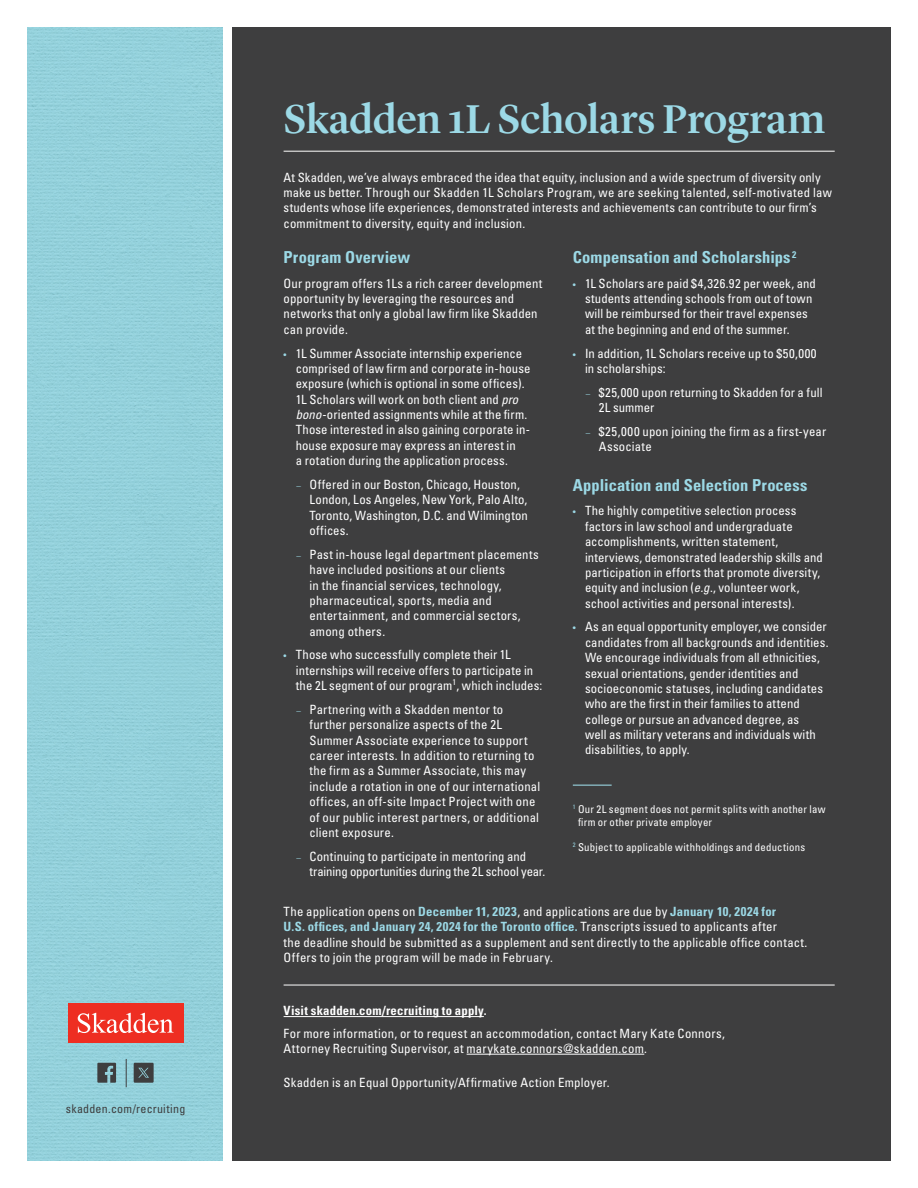
<style>
.page{position:relative;width:918px;height:1188px;background:#fff}
.page>*{position:absolute;margin:0;border:0;box-sizing:border-box;transform-origin:0 0}
.Title_0201{font:500 41.7px "Lyon Display";letter-spacing:-.01em;color:#9cd9e6}
.Blue_headers_0201{font:700 condensed 16.5px "Univers LT Std";letter-spacing:.005em;color:#9cd9e6}
.Main_Body_0201{font:condensed 12.75px/15.3px "Univers LT Std";letter-spacing:.01em;color:#fff}
.Main_Body_one_col_0201{font:condensed 12.75px/15.3px "Univers LT Std";letter-spacing:.015em;color:#fff}
.Main_Body_2_col_0201{font:condensed 12.75px/15.3px "Univers LT Std";letter-spacing:.01em;color:#fff}
.line_above_0201{font:700 condensed 12.75px "Univers LT Std";letter-spacing:.015em;color:#fff}
.soc_0201{font:condensed 12px "Univers LT Std";letter-spacing:.02em;color:#3e3e3f}
.Title{font:condensed 10.8px/13.5px "Univers LT Std";letter-spacing:.02em;color:#fff}
.s1{font-size:9px;color:#9cd9e6}
.s2{font-style:italic}
.s3{font-weight:700;color:#9cd9e6}
</style>
<div class="page">
<div style="left:227px;top:27px;width:664px;height:1134px;background:#3e3e3f"></div>
<hr style="left:284px;top:151px;width:551px;height:1px;background:#fff">
<hr style="left:573px;top:785px;width:39px;height:1px;background:#9cd9e6">
<hr style="left:284px;top:985px;width:551px;height:1px;background:#fff">
<hr style="left:284px;top:1016px;width:200px;height:1px;background:#fff">
<hr style="left:467px;top:1054px;width:177px;height:1px;background:#fff">
<img style="left:27px;top:27px;width:196px;height:1134px">
<div style="left:223px;top:21px;width:9px;height:1141px;background:#fff"></div>
<div style="left:68px;top:1003px;width:115px;height:39px;background:#ee2e22"></div>
<svg style="left:78px;top:1013px;width:96px;height:20px"></svg>
<svg style="left:126px;top:1059px;width:1px;height:28px"></svg>
<svg style="left:97px;top:1063px;width:19px;height:20px"></svg>
<svg style="left:134px;top:1063px;width:20px;height:20px"></svg>
<p class="soc_0201" style="left:66px;top:1101px;width:121px">skadden.com/recruiting</p>
<p class="Title_0201" style="left:284px;top:88px;width:543px">Skadden 1L Scholars Program</p>
<p class="Main_Body_0201" style="left:284px;top:169px;width:550px">At Skadden, we’ve always embraced the idea that equity, inclusion and a wide spectrum of diversity only make us better. Through our Skadden 1L Scholars Program, we are seeking talented, self-motivated law students whose life experiences, demonstrated interests and achievements can contribute to our firm’s commitment to diversity, equity and inclusion.</p>
<p class="Blue_headers_0201" style="left:284px;top:247px;width:128px">Program Overview</p>
<p class="Main_Body_2_col_0201" style="left:284px;top:275px;width:260px">Our program offers 1Ls a rich career development opportunity by leveraging the resources and networks that only a global law firm like Skadden can provide.</p>
<p class="Main_Body_0201" style="left:296px;top:345px;width:236px;text-indent:-12px"><span class="s1">•</span> 1L Summer Associate internship experience comprised of law firm and corporate in-house exposure (which is optional in some offices).<br>1L Scholars will work on both client and <span class="s2">pro bono</span>-oriented assignments while at the firm.<br>Those interested in also gaining corporate in&shy;house exposure may express an interest in<br>a rotation during the application process.</p>
<p class="Main_Body_0201" style="left:309px;top:477px;width:220px;text-indent:-13px"><span class="s1">–</span> Offered in our Boston, Chicago, Houston, London, Los Angeles, New York, Palo Alto, Toronto, Washington, D.C. and Wilmington offices.</p>
<p class="Main_Body_0201" style="left:309px;top:547px;width:231px;text-indent:-13px"><span class="s1">–</span> Past in-house legal department placements have included positions at our clients<br>in the financial services, technology, pharmaceutical, sports, media and entertainment, and commercial sectors, among others.</p>
<p class="Main_Body_0201" style="left:296px;top:647px;width:248px;text-indent:-12px"><span class="s1">•</span> Those who successfully complete their 1L internships will receive offers to participate in the 2L segment of our program<sup>1</sup>, which includes:</p>
<p class="Main_Body_0201" style="left:309px;top:702px;width:232px;text-indent:-13px"><span class="s1">–</span> Partnering with a Skadden mentor to further personalize aspects of the 2L Summer Associate experience to support career interests. In addition to returning to the firm as a Summer Associate, this may include a rotation in one of our international offices, an off-site Impact Project with one of our public interest partners, or additional client exposure.</p>
<p class="Main_Body_0201" style="left:309px;top:848px;width:237px;text-indent:-13px"><span class="s1">–</span> Continuing to participate in mentoring and training opportunities during the 2L school year.</p>
<p class="Blue_headers_0201" style="left:573px;top:247px;width:225px">Compensation and Scholarships <sup>2</sup></p>
<p class="Main_Body_0201" style="left:585px;top:275px;width:233px;text-indent:-12px"><span class="s1">•</span> 1L Scholars are paid $4,326.92 per week, and students attending schools from out of town will be reimbursed for their travel expenses at the beginning and end of the summer.</p>
<p class="Main_Body_0201" style="left:585px;top:345px;width:233px;text-indent:-12px"><span class="s1">•</span> In addition, 1L Scholars receive up to $50,000 in scholarships:</p>
<p class="Main_Body_0201" style="left:599px;top:384px;width:225px;text-indent:-13px"><span class="s1">–</span> $25,000 upon returning to Skadden for a full<br>2L summer</p>
<p class="Main_Body_0201" style="left:599px;top:424px;width:229px;text-indent:-13px"><span class="s1">–</span> $25,000 upon joining the firm as a first-year<br>Associate</p>
<p class="Blue_headers_0201" style="left:573px;top:475px;width:236px">Application and Selection Process</p>
<p class="Main_Body_0201" style="left:585px;top:503px;width:239px;text-indent:-12px"><span class="s1">•</span> The highly competitive selection process factors in law school and undergraduate accomplishments, written statement, interviews, demonstrated leadership skills and participation in efforts that promote diversity, equity and inclusion (<span class="s2">e.g</span>., volunteer work, school activities and personal interests).</p>
<p class="Main_Body_0201" style="left:585px;top:619px;width:245px;text-indent:-12px"><span class="s1">•</span> As an equal opportunity employer, we consider candidates from all backgrounds and identities.<br>We encourage individuals from all ethnicities, sexual orientations, gender identities and socioeconomic statuses, including candidates who are the first in their families to attend college or pursue an advanced degree, as<br>well as military veterans and individuals with disabilities, to apply.</p>
<p class="Title" style="left:578px;top:802px;width:249px;text-indent:-5px"><sup>1</sup> Our 2L segment does not permit splits with another law firm or other private employer</p>
<p class="Title" style="left:573px;top:840px;width:234px"><sup>2</sup> Subject to applicable withholdings and deductions</p>
<p class="Main_Body_one_col_0201" style="left:284px;top:904px;width:525px">The application opens on <span class="s3">December 11, 2023</span>, and applications are due by <span class="s3">January 10, 2024 for<br>U.S. offices, and January 24, 2024 for the Toronto office.</span> Transcripts issued to applicants after<br>the deadline should be submitted as a supplement and sent directly to the applicable office contact.<br>Offers to join the program will be made in February.</p>
<p class="line_above_0201" style="left:284px;top:1003px;width:205px">Visit skadden.com/recruiting to apply.</p>
<p class="Main_Body_one_col_0201" style="left:284px;top:1025px;width:443px">For more information, or to request an accommodation, contact Mary Kate Connors,<br>Attorney Recruiting Supervisor, at marykate.connors@skadden.com.</p>
<p class="Main_Body_one_col_0201" style="left:284px;top:1075px;width:328px">Skadden is an Equal Opportunity/Affirmative Action Employer.</p>
</div>
